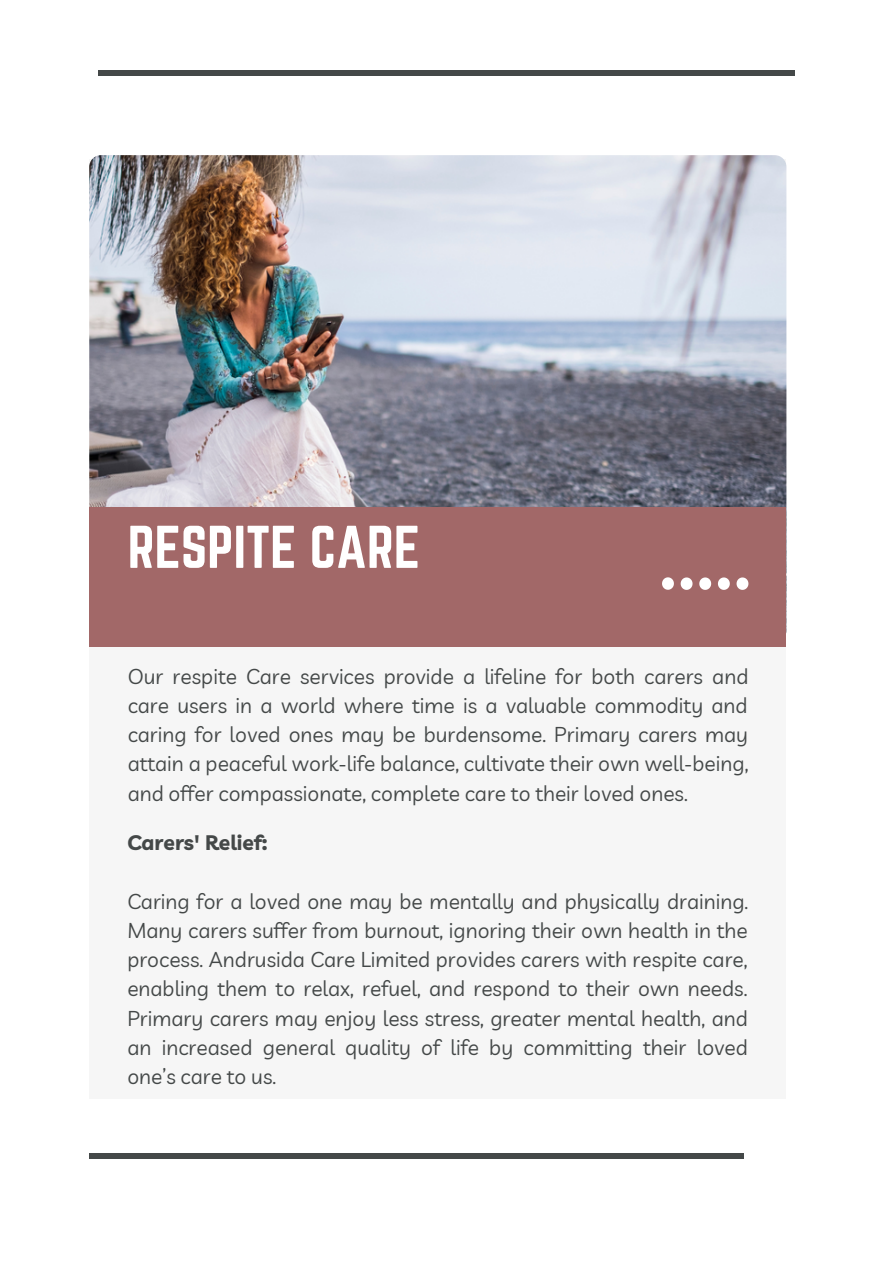
<style>
.page{position:relative;width:893px;height:1264px;background:#fff}
.page>*{position:absolute;margin:0;border:0;box-sizing:border-box;transform-origin:0 0}
.t1{font:52.65px "Norwester";color:#fff}
.t2{font:21px/29.2px "Livvic";color:#444848;text-align:justify}
.t3{font:700 21px "Livvic";color:#444848}
</style>
<div class="page">
<div style="left:89px;top:1153px;width:654px;height:5px;background:#444848"></div>
<div style="left:98px;top:71px;width:696px;height:5px;background:#444848"></div>
<div style="left:89px;top:159px;width:697px;height:939px;background:#f6f6f6"></div>
<img style="left:89px;top:155px;width:697px;height:487px;border-radius:12px">
<div style="left:90px;top:507px;width:696px;height:139px;background:#a26868"></div>
<svg style="left:662px;top:577px;width:11px;height:12px"></svg>
<svg style="left:680px;top:577px;width:12px;height:13px"></svg>
<svg style="left:699px;top:577px;width:12px;height:13px"></svg>
<svg style="left:718px;top:577px;width:11px;height:13px"></svg>
<svg style="left:736px;top:577px;width:12px;height:13px"></svg>
<p class="t1" style="left:128px;top:515px;width:294px">RESPITE CARE</p>
<p class="t2" style="left:128px;top:661px;width:622px">Our respite Care services provide a lifeline for both carers and care users in a world where time is a valuable commodity and caring for loved ones may be burdensome. Primary carers may attain a peaceful work-life balance, cultivate their own well-being, and offer compassionate, complete care to their loved ones.</p>
<p class="t3" style="left:127px;top:829px;width:142px">Carers' Relief:</p>
<p class="t2" style="left:127px;top:886px;width:622px">Caring for a loved one may be mentally and physically draining.<br>Many carers suffer from burnout, ignoring their own health in the process. Andrusida Care Limited provides carers with respite care, enabling them to relax, refuel, and respond to their own needs.<br>Primary carers may enjoy less stress, greater mental health, and an increased general quality of life by committing their loved one’s care to us.</p>
</div>
